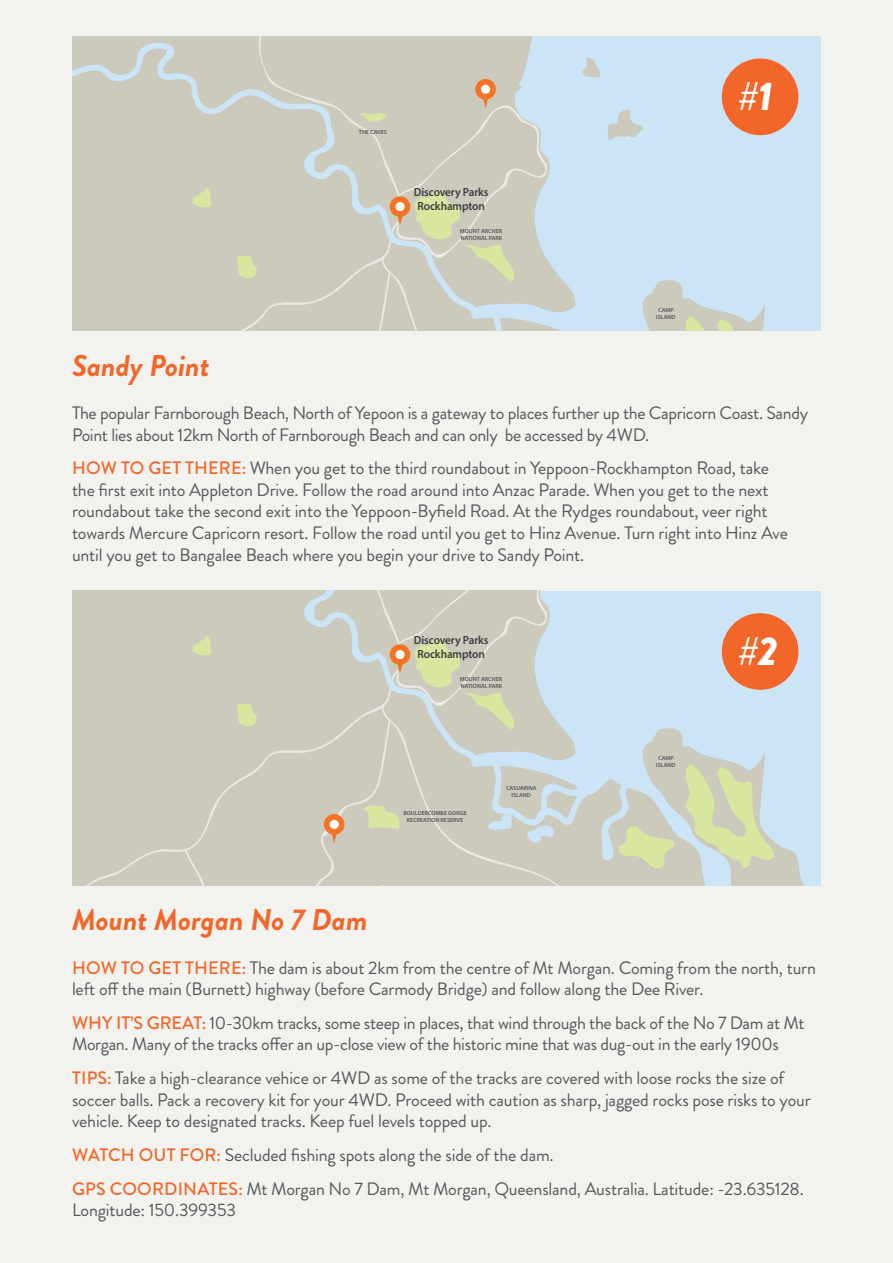
<style>
.page{position:relative;width:893px;height:1263px;background:#f2f2ef}
.page>*{position:absolute;margin:0;border:0;box-sizing:border-box;transform-origin:0 0}
.t1{font:italic 900 40.05px "Brandon Grotesque";color:#fff}
.t2{font:italic 700 30px "Brandon Grotesque";color:#f26729}
.t3{font:18px/21.6px "Brandon Grotesque";letter-spacing:-.01em;color:#57585a}
.t4{font:600 11.85px/14.2px "Myriad Pro";letter-spacing:-.01em;color:#3e3e3f;text-align:center;scale:.95 1}
.t5{font:600 5.85px/7.1px "Myriad Pro";color:#57585a;text-align:center}
.s1{font-weight:500;color:#f26729}
</style>
<div class="page">
<div style="left:72px;top:790px;width:113px;height:95px;background:#cccabd"></div>
<div style="left:72px;top:591px;width:113px;height:199px;background:#cccabd"></div>
<svg style="left:185px;top:591px;width:623px;height:294px"></svg>
<svg style="left:72px;top:36px;width:736px;height:295px"></svg>
<div style="left:722px;top:59px;width:76px;height:76px;background:#f26729;border-radius:50%"></div>
<div style="left:722px;top:613px;width:76px;height:77px;background:#f26729;border-radius:50%"></div>
<p class="t5" style="left:359px;top:128px;width:29px">THE CAVES</p>
<p class="t4" style="left:414px;top:185px;width:80px">Discovery Parks<br>Rockhampton</p>
<p class="t5" style="left:460px;top:228px;width:44px;text-align:left">MOUNT ARCHER<br>NATIONAL PARK</p>
<p class="t1" style="left:738px;top:67px;width:36px">#1</p>
<p class="t5" style="left:656px;top:307px;width:21px">CAMP<br>ISLAND</p>
<p class="t2" style="left:72px;top:344px;width:139px">Sandy Point</p>
<p class="t3" style="left:72px;top:402px;width:738px">The popular Farnborough Beach, North of Yepoon is a gateway to places further up the Capricorn Coast. Sandy<br>Point lies about 12km North of Farnborough Beach and can only be accessed by 4WD.</p>
<p class="t3" style="left:72px;top:457px;width:717px"><span class="s1">HOW TO GET THERE:</span> When you get to the third roundabout in Yeppoon-Rockhampton Road, take the first exit into Appleton Drive. Follow the road around into Anzac Parade. When you get to the next roundabout take the second exit into the Yeppoon-Byfield Road. At the Rydges roundabout, veer right towards Mercure Capricorn resort. Follow the road until you get to Hinz Avenue. Turn right into Hinz Ave until you get to Bangalee Beach where you begin your drive to Sandy Point.</p>
<p class="t4" style="left:414px;top:633px;width:80px">Discovery Parks<br>Rockhampton</p>
<p class="t5" style="left:460px;top:676px;width:44px;text-align:left">MOUNT ARCHER<br>NATIONAL PARK</p>
<p class="t5" style="left:403px;top:809px;width:65px">BOULDERCOMBE GORGE<br>RECREATION RESERVE</p>
<p class="t5" style="left:506px;top:784px;width:32px">CASUARINA<br>ISLAND</p>
<p class="t5" style="left:656px;top:755px;width:21px">CAMP<br>ISLAND</p>
<p class="t1" style="left:738px;top:622px;width:41px">#2</p>
<p class="t2" style="left:72px;top:899px;width:297px">Mount Morgan No 7 Dam</p>
<p class="t3" style="left:72px;top:957px;width:745px"><span class="s1">HOW TO GET THERE:</span> The dam is about 2km from the centre of Mt Morgan. Coming from the north, turn left off the main (Burnett) highway (before Carmody Bridge) and follow along the Dee River.</p>
<p class="t3" style="left:72px;top:1012px;width:734px"><span class="s1">WHY IT’S GREAT:</span> 10-30km tracks, some steep in places, that wind through the back of the No 7 Dam at Mt<br>Morgan. Many of the tracks offer an up-close view of the historic mine that was dug-out in the early 1900s</p>
<p class="t3" style="left:72px;top:1067px;width:740px"><span class="s1">TIPS:</span> Take a high-clearance vehice or 4WD as some of the tracks are covered with loose rocks the size of soccer balls. Pack a recovery kit for your 4WD. Proceed with caution as sharp, jagged rocks pose risks to your vehicle. Keep to designated tracks. Keep fuel levels topped up.</p>
<p class="t3" style="left:72px;top:1144px;width:483px"><span class="s1">WATCH OUT FOR:</span> Secluded fishing spots along the side of the dam.</p>
<p class="t3" style="left:72px;top:1178px;width:733px"><span class="s1">GPS COORDINATES:</span> Mt Morgan No 7 Dam, Mt Morgan, Queensland, Australia. Latitude: -23.635128.<br>Longitude: 150.399353</p>
</div>
